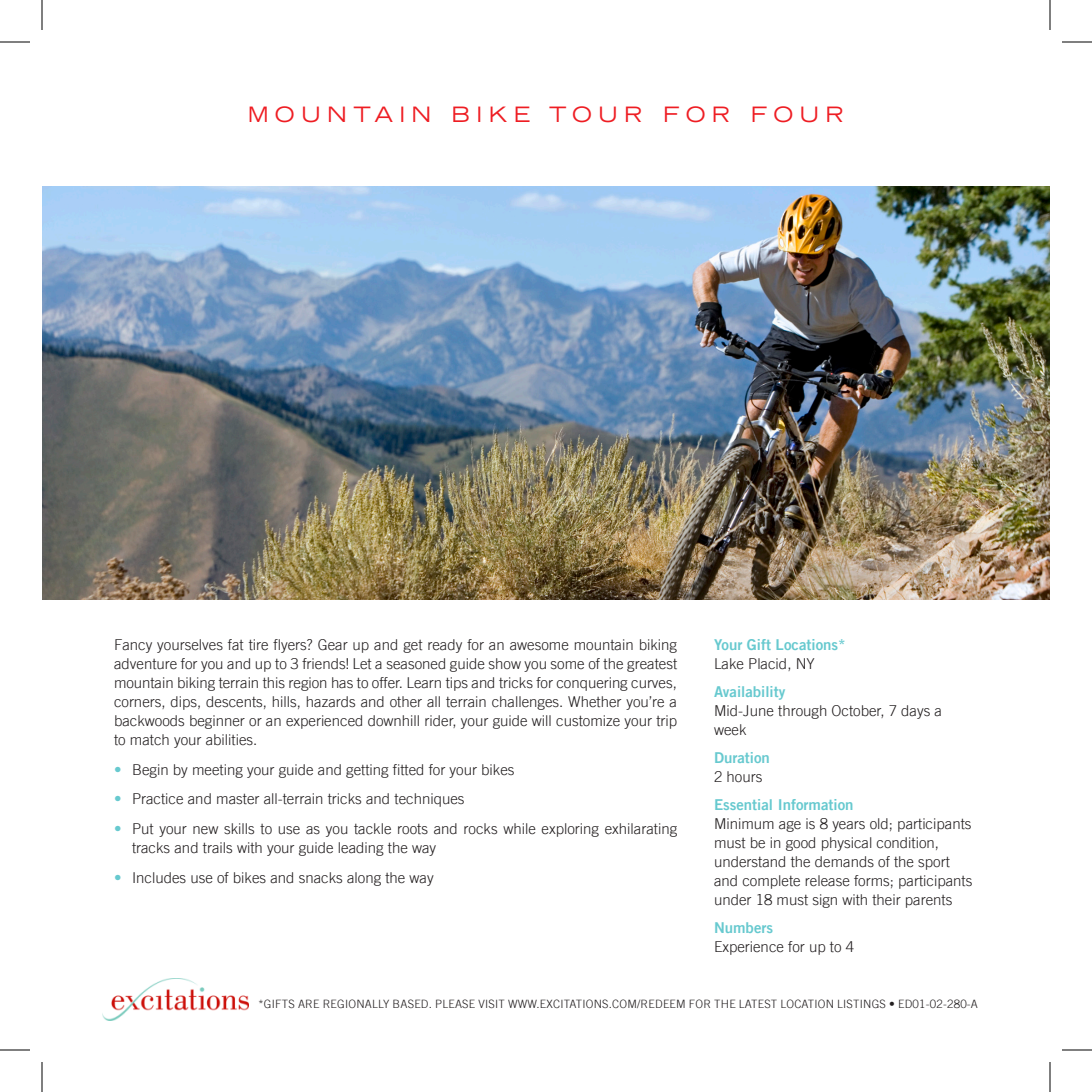
<style>
.page{position:relative;width:1092px;height:1092px;background:#fff}
.page>*{position:absolute;margin:0;border:0;box-sizing:border-box;transform-origin:0 0}
.Head{font:expanded 21px "Trade Gothic LT";letter-spacing:.3em;color:#ee1d23}
.t1{font:300 15px/19px "Trade Gothic LT";color:#231f20}
.t2{font:15px/19px "Trade Gothic LT Bold Two";color:#67c9cf}
.t3{font:300 15px/29.8px "Trade Gothic LT";color:#67c9cf;text-align:justify}
.t4{font:300 11.6px "Trade Gothic LT";letter-spacing:.02em;color:#231f20}
.s1{font-family:"Trade Gothic LT";font-weight:300;color:#231f20}
.s2{font-family:"Trade Gothic LT Bold Two";font-weight:400;color:#67c9cf}
</style>
<div class="page">
<img style="left:102px;top:978px;width:147px;height:42px">
<img style="left:42px;top:186px;width:1008px;height:414px">
<hr style="left:0;top:42px;width:30px;height:1px;background:#000">
<hr style="left:1062px;top:42px;width:30px;height:1px;background:#000">
<hr style="left:0;top:1050px;width:30px;height:1px;background:#000">
<hr style="left:1062px;top:1050px;width:30px;height:1px;background:#000">
<hr style="left:42px;top:0;width:1px;height:30px;background:#000">
<hr style="left:42px;top:1062px;width:1px;height:30px;background:#000">
<hr style="left:1050px;top:0;width:1px;height:30px;background:#000">
<hr style="left:1050px;top:1062px;width:1px;height:30px;background:#000">
<p class="Head" style="left:248px;top:100px;width:598px">MOUNTAIN BIKE TOUR FOR F OUR</p>
<p class="t1" style="left:114px;top:635px;width:565px;text-align:justify">Fancy yourselves fat tire flyers? Gear up and get ready for an awesome mountain biking adventure for you and up to 3 friends! Let a seasoned guide show you some of the greatest mountain biking terrain this region has to offer. Learn tips and tricks for conquering curves, corners, dips, descents, hills, hazards and other all terrain challenges. Whether you’re a backwoods beginner or an experienced downhill rider, your guide will customize your trip to match your abilities.</p>
<p class="t1" style="left:132px;top:760px;width:384px">Begin by meeting your guide and getting fitted for your bikes</p>
<p class="t1" style="left:132px;top:789px;width:334px">Practice and master all-terrain tricks and techniques</p>
<p class="t1" style="left:132px;top:819px;width:547px">Put your new skills to use as you tackle roots and rocks while exploring exhilarating tracks and trails with your guide leading the way</p>
<p class="t1" style="left:132px;top:868px;width:303px">Includes use of bikes and snacks along the way</p>
<p class="t3" style="left:114px;top:754px;width:9px">• • •</p>
<p class="t3" style="left:114px;top:863px;width:9px">•</p>
<p class="t2" style="left:714px;top:635px;width:133px">Your Gift Locations*<br><span class="s1">Lake Placid, NY</span></p>
<p class="t1" style="left:714px;top:682px;width:230px"><span class="s2">Availability<br></span>Mid-June through October, 7 days a week</p>
<p class="t2" style="left:714px;top:748px;width:57px">Duration<br><span class="s1">2 hours</span></p>
<p class="t1" style="left:714px;top:795px;width:260px"><span class="s2">Essential Information<br></span>Minimum age is 8 years old; participants must be in good physical condition, understand the demands of the sport and complete release forms; participants under 18 must sign with their parents</p>
<p class="t1" style="left:714px;top:918px;width:142px"><span class="s2">Numbers<br></span>Experience for up to 4</p>
<p class="t4" style="left:258px;top:997px;width:80px">*Gifts are region</p>
<p class="t4" style="left:365px;top:997px;width:14px">ally</p>
<p class="t4" style="left:393px;top:997px;width:127px">based. Please visit www</p>
<p class="t4" style="left:537px;top:997px;width:285px">.excitations.com/R EDEEM for the latest location</p>
<p class="t4" style="left:837px;top:997px;width:142px">li sting s • ED01-02-280-A</p>
</div>
